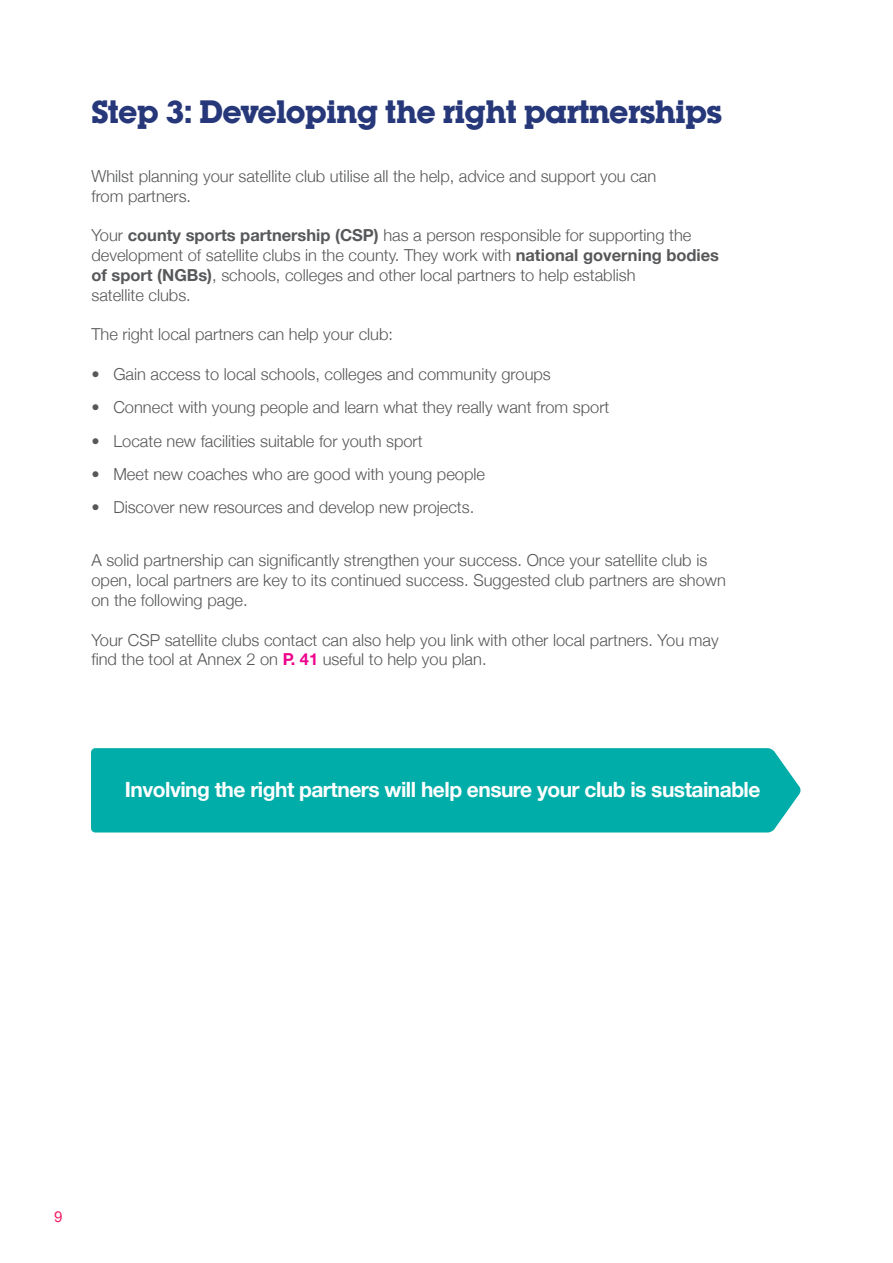
<style>
.page{position:relative;width:893px;height:1263px;background:#fff}
.page>*{position:absolute;margin:0;border:0;box-sizing:border-box;transform-origin:0 0}
.t1{font:700 31.5px "Lubalin Graph";letter-spacing:-.025em;color:#263879}
.t2{font:700 21px "Helvetica Neue";letter-spacing:-.025em;color:#fff}
.t3{font:300 16.5px/19.8px "Helvetica Neue";color:#57585a}
.t4{font:15px "Arial";color:#ed1f63}
.s1{font-weight:700}
.s2{font-weight:700;color:#ed028c}
</style>
<div class="page">
<div style="left:91px;top:748px;width:710px;height:84px;background:#00ada8"></div>
<h1 class="t1" style="left:91px;top:91px;width:632px">Step 3: Developing the right partnerships</h1>
<p class="t3" style="left:91px;top:165px;width:566px">Whilst planning your satellite club utilise all the help, advice and support you can from partners.</p>
<p class="t3" style="left:91px;top:225px;width:629px">Your <span class="s1">county sports partnership (CSP)</span> has a person responsible for supporting the development of satellite clubs in the county. They work with <span class="s1">national governing bodies of sport (NGBs)</span>, schools, colleges and other local partners to help establish<br>satellite clubs.</p>
<p class="t3" style="left:91px;top:324px;width:303px">The right local partners can help your club:</p>
<p class="t3" style="left:91px;top:363px;width:461px">• Gain access to local schools, colleges and community groups</p>
<p class="t3" style="left:91px;top:397px;width:519px">• Connect with young people and learn what they really want from sport</p>
<p class="t3" style="left:91px;top:430px;width:333px">• Locate new facilities suitable for youth sport</p>
<p class="t3" style="left:91px;top:463px;width:395px">• Meet new coaches who are good with young people</p>
<p class="t3" style="left:91px;top:496px;width:384px">• Discover new resources and develop new projects.</p>
<p class="t3" style="left:91px;top:550px;width:636px">A solid partnership can significantly strengthen your success. Once your satellite club is open, local partners are key to its continued success. Suggested club partners are shown on the following page.</p>
<p class="t3" style="left:91px;top:629px;width:629px">Your CSP satellite clubs contact can also help you link with other local partners. You may find the tool at Annex 2 on <span class="s2">P. 41</span> useful to help you plan.</p>
<p class="t2" style="left:125px;top:772px;width:637px">Involving the right partners will help ensure your club is sustainable</p>
<p class="t4" style="left:54px;top:1207px;width:10px">9</p>
</div>
